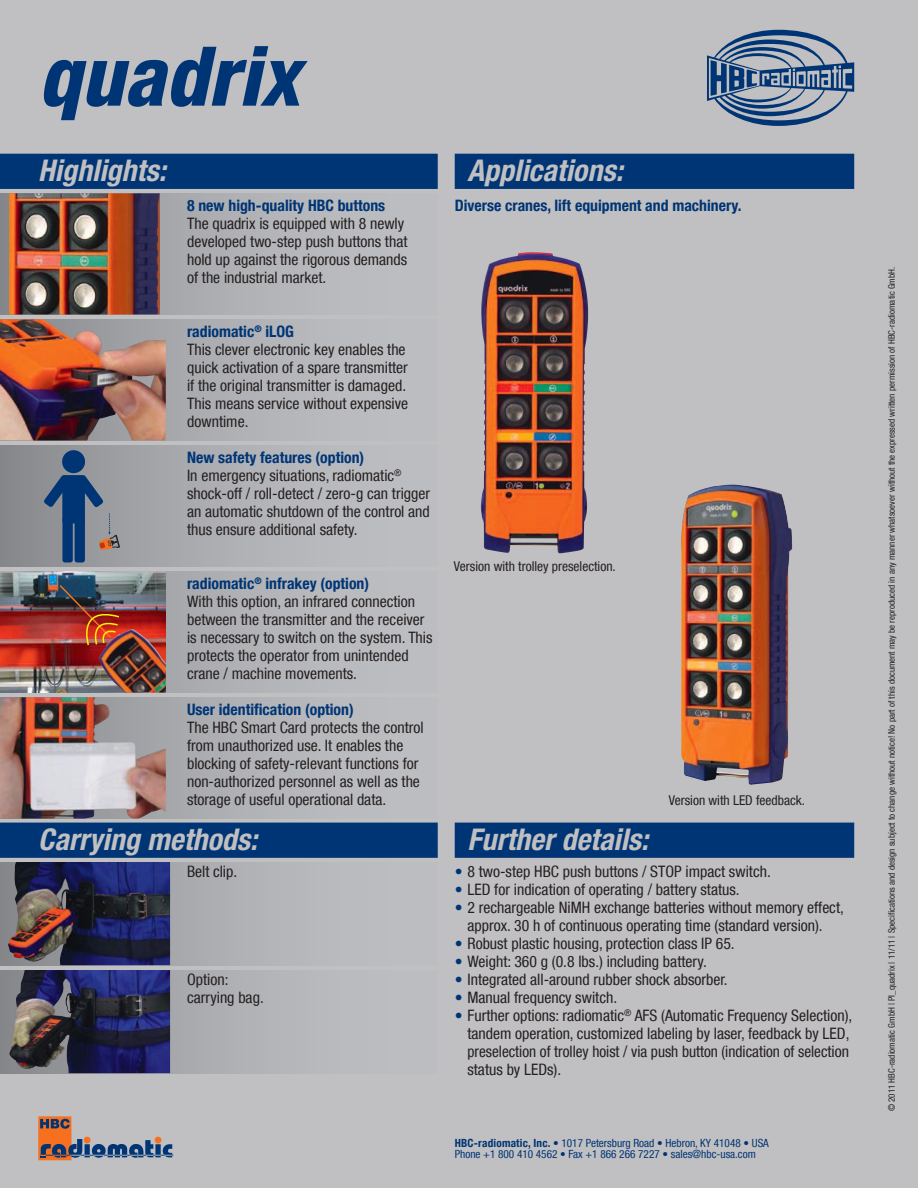
<style>
.page{position:relative;width:918px;height:1188px;background:#c0bfc1}
.page>*{position:absolute;margin:0;border:0;box-sizing:border-box;transform-origin:0 0}
.t1{font:italic 800 condensed 82.5px "Helvetica Neue LT Com";color:#003575}
.t2{font:italic 700 condensed 30px "Helvetica Neue LT Com";color:#c0bfc1}
.t3{font:condensed 15.75px/18px "Helvetica Neue LT Com";color:#241f1f}
.t4{font:700 condensed 15.75px "Helvetica Neue LT Com";color:#003575}
.t5{font:condensed 13.5px "Helvetica Neue LT Com";color:#241f1f}
.t6{font:condensed 11.25px/11.2px "Helvetica Neue LT Com";color:#003575}
.t7{font:condensed 9px "Helvetica Neue LT Com";color:#241f1f}
.s1{font-weight:700;color:#003575}
.s2{color:#003575}
.s3{font-weight:700}
</style>
<div class="page">
<div style="left:38px;top:1116px;width:34px;height:44px;background:#f67020"></div>
<svg style="left:40px;top:1119px;width:30px;height:10px"></svg>
<svg style="left:40px;top:1137px;width:133px;height:21px"></svg>
<svg style="left:707px;top:30px;width:147px;height:96px"></svg>
<div style="left:0;top:319px;width:438px;height:122px;background:linear-gradient(to bottom,#b4b6b9,#b4b6b9)"></div>
<div style="left:0;top:445px;width:438px;height:122px;background:linear-gradient(to right,#8b8d91,#c6c6c9)"></div>
<svg style="left:0;top:193px;width:295px;height:122px"></svg>
<div style="left:0;top:571px;width:438px;height:122px;background:linear-gradient(to bottom,#b4b6b9,#b4b6b9)"></div>
<div style="left:0;top:697px;width:438px;height:122px;background:linear-gradient(to bottom,#b4b6b9,#b4b6b9)"></div>
<div style="left:0;top:862px;width:438px;height:103px;background:linear-gradient(to bottom,#b4b5b8,#b4b5b8)"></div>
<svg style="left:0;top:970px;width:295px;height:103px"></svg>
<img style="left:8px;top:862px;width:162px;height:103px">
<img style="left:9px;top:970px;width:161px;height:103px">
<img style="left:0;top:571px;width:166px;height:122px">
<img style="left:9px;top:193px;width:151px;height:122px">
<img style="left:0;top:319px;width:166px;height:122px">
<img style="left:0;top:697px;width:166px;height:122px">
<img style="left:681px;top:485px;width:111px;height:300px">
<img style="left:480px;top:252px;width:109px;height:301px">
<div style="left:62px;top:450px;width:23px;height:23px;background:#003575;border-radius:50%"></div>
<div style="left:62px;top:475px;width:23px;height:48px;background:#003575;border-radius:3px"></div>
<div style="left:62px;top:517px;width:11px;height:46px;background:#003575;border-radius:3px"></div>
<svg style="left:44px;top:475px;width:59px;height:32px"></svg>
<div style="left:75px;top:517px;width:10px;height:46px;background:#003575;border-radius:3px"></div>
<svg style="left:99px;top:514px;width:21px;height:36px"></svg>
<img style="left:99px;top:629px;width:67px;height:64px">
<img style="left:58px;top:583px;width:63px;height:64px">
<div style="left:0;top:154px;width:438px;height:35px;background:#003575"></div>
<div style="left:0;top:823px;width:438px;height:35px;background:#003575"></div>
<div style="left:455px;top:823px;width:399px;height:35px;background:#003575"></div>
<div style="left:455px;top:154px;width:399px;height:35px;background:#003575"></div>
<h1 class="t1" style="left:38px;top:26px;width:263px">quadrix</h1>
<h2 class="t2" style="left:38px;top:153px;width:129px">Highlights:</h2>
<p class="t4" style="left:187px;top:196px;width:200px">8 new high-quality HBC buttons</p>
<p class="t3" style="left:187px;top:215px;width:222px">The quadrix is equipped with 8 newly developed two-step push buttons that hold up against the rigorous demands of the industrial market.</p>
<p class="t3" style="left:187px;top:323px;width:223px"><span class="s1">radiomatic</span><sup>®</sup> <span class="s1">iLOG<br></span>This clever electronic key enables the quick activation of a spare transmitter if the original transmitter is damaged.<br>This means service without expensive downtime.</p>
<p class="t3" style="left:187px;top:449px;width:245px"><span class="s1">New safety features (option)<br></span>In emergency situations, radiomatic<sup>® </sup>shock-off / roll-detect / zero-g can trigger an automatic shutdown of the control and thus ensure additional safety.</p>
<p class="t3" style="left:187px;top:575px;width:247px"><span class="s1">radiomatic</span><sup>®</sup> <span class="s1">infrakey (option)<br></span>With this option, an infrared connection between the transmitter and the receiver is necessary to switch on the system. This protects the operator from unintended crane / machine movements.</p>
<p class="t4" style="left:187px;top:700px;width:168px">User identification (option)</p>
<p class="t3" style="left:187px;top:719px;width:238px">The HBC Smart Card protects the control from unauthorized use. It enables the blocking of safety-relevant functions for non-authorized personnel as well as the storage of useful operational data.</p>
<h2 class="t2" style="left:468px;top:153px;width:157px">Applications:</h2>
<p class="t4" style="left:455px;top:196px;width:288px">Diverse cranes, lift equipment and machinery.</p>
<p class="t5" style="left:454px;top:559px;width:163px">Version with trolley preselection.</p>
<p class="t5" style="left:669px;top:793px;width:138px">Version with LED feedback.</p>
<h2 class="t2" style="left:38px;top:821px;width:221px">Carrying methods:</h2>
<h2 class="t2" style="left:468px;top:821px;width:182px">Further details:</h2>
<p class="t3" style="left:187px;top:863px;width:52px">Belt clip.</p>
<p class="t3" style="left:187px;top:971px;width:78px">Option: carrying bag.</p>
<p class="t3" style="left:455px;top:863px;width:318px"><span class="s2">•</span> 8 two-step HBC push buttons / STOP impact switch.</p>
<p class="t3" style="left:455px;top:881px;width:286px"><span class="s2">•</span> LED for indication of operating / battery status.</p>
<p class="t3" style="left:455px;top:899px;width:391px;text-align:center"><span class="s2">•</span> 2 rechargeable NiMH exchange batteries without memory effect, approx. 30 h of continuous operating time (standard version).</p>
<p class="t3" style="left:455px;top:935px;width:281px"><span class="s2">•</span> Robust plastic housing, protection class IP 65.</p>
<p class="t3" style="left:455px;top:953px;width:254px"><span class="s2">•</span> Weight: 360 g (0.8 lbs.) including battery.</p>
<p class="t3" style="left:455px;top:971px;width:274px"><span class="s2">•</span> Integrated all-around rubber shock absorber.</p>
<p class="t3" style="left:455px;top:989px;width:164px"><span class="s2">•</span> Manual frequency switch.</p>
<p class="t3" style="left:468px;top:1007px;width:386px;text-indent:-13px"><span class="s2">•</span> Further options: radiomatic<sup>®</sup> AFS (Automatic Frequency Selection), tandem operation, customized labeling by laser, feedback by LED, preselection of trolley hoist / via push button (indication of selection status by LEDs).</p>
<p class="t6" style="left:455px;top:1137px;width:316px"><span class="s3">HBC-radiomatic, Inc.</span> • 1017 Petersburg Road • Hebron, KY 41048 • USA<br>Phone +1 800 410 4562 • Fax +1 866 266 7227 • sales@hbc-usa.com</p>
<p class="t7" style="left:886px;top:1111px;width:846px;rotate:-90deg">© 2011 HBC-radiomatic GmbH | PI_quadrix | 11/11 | Specifications and design subject to change without notice! No part of this document may be reproduced in any manner whatsoever without the expressed written permission of HBC-radiomatic GmbH.</p>
</div>
